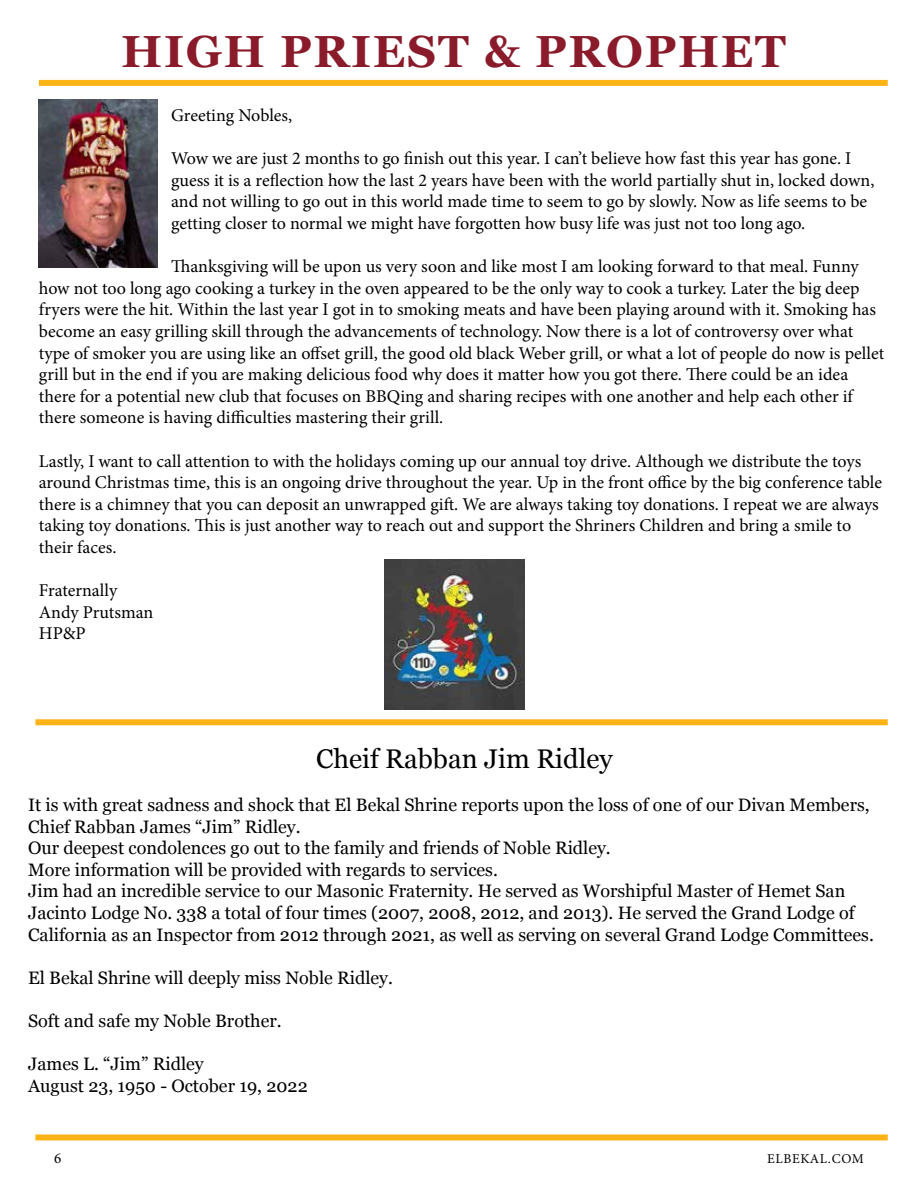
<style>
.page{position:relative;width:918px;height:1188px;background:#fff}
.page>*{position:absolute;margin:0;border:0;box-sizing:border-box;transform-origin:0 0}
.t1{font:700 45px "Georgia";letter-spacing:.04em;color:#8a1b2b}
.t2{font:27px "Georgia";color:#000}
.t3{font:18px/21.6px "Minion Pro";letter-spacing:-.005em;color:#000}
.t4{font:18px/21.6px "Georgia";color:#000}
.t5{font:15px "Minion Pro";color:#000}
.t6{font:13.5px "Minion Pro";letter-spacing:.05em;color:#000}
</style>
<div class="page">
<div style="left:39px;top:80px;width:849px;height:6px;background:#fcb316"></div>
<div style="left:35px;top:1134px;width:853px;height:6px;background:#fcb316"></div>
<img style="left:39px;top:99px;width:119px;height:169px">
<div style="left:35px;top:719px;width:853px;height:6px;background:#fcb316"></div>
<img style="left:384px;top:559px;width:141px;height:151px">
<h1 class="t1" style="left:121px;top:18px;width:666px">HIGH PRIEST &amp; PROPHET</h1>
<p class="t3" style="left:171px;top:105px;width:123px">Greeting Nobles,</p>
<p class="t3" style="left:171px;top:148px;width:705px">Wow we are just 2 months to go finish out this year. I can’t believe how fast this year has gone. I guess it is a reflection how the last 2 years have been with the world partially shut in, locked down, and not willing to go out in this world made time to seem to go by slowly. Now as life seems to be getting closer to normal we might have forgotten how busy life was just not too long ago.</p>
<p class="t3" style="left:39px;top:256px;width:847px;text-indent:132px">Thanksgiving will be upon us very soon and like most I am looking forward to that meal. Funny how not too long ago cooking a turkey in the oven appeared to be the only way to cook a turkey. Later the big deep fryers were the hit. Within the last year I got in to smoking meats and have been playing around with it. Smoking has become an easy grilling skill through the advancements of technology. Now there is a lot of controversy over what type of smoker you are using like an offset grill, the good old black Weber grill, or what a lot of people do now is pellet grill but in the end if you are making delicious food why does it matter how you got there. There could be an idea there for a potential new club that focuses on BBQing and sharing recipes with one another and help each other if there someone is having difficulties mastering their grill.</p>
<p class="t3" style="left:39px;top:450px;width:845px">Lastly, I want to call attention to with the holidays coming up our annual toy drive. Although we distribute the toys around Christmas time, this is an ongoing drive throughout the year. Up in the front office by the big conference table there is a chimney that you can deposit an unwrapped gift. We are always taking toy donations. I repeat we are always taking toy donations. This is just another way to reach out and support the Shriners Children and bring a smile to their faces.</p>
<p class="t3" style="left:39px;top:580px;width:116px">Fraternally<br>Andy Prutsman<br>HP&amp;P</p>
<h2 class="t2" style="left:316px;top:739px;width:298px">Cheif Rabban Jim Ridley</h2>
<p class="t4" style="left:28px;top:793px;width:847px">It is with great sadness and shock that El Bekal Shrine reports upon the loss of one of our Divan Members, Chief Rabban James “Jim” Ridley.<br>Our deepest condolences go out to the family and friends of Noble Ridley.<br>More information will be provided with regards to services.<br>Jim had an incredible service to our Masonic Fraternity. He served as Worshipful Master of Hemet San Jacinto Lodge No. 338 a total of four times (2007, 2008, 2012, and 2013). He served the Grand Lodge of California as an Inspector from 2012 through 2021, as well as serving on several Grand Lodge Committees.</p>
<p class="t4" style="left:28px;top:966px;width:366px">El Bekal Shrine will deeply miss Noble Ridley.</p>
<p class="t4" style="left:28px;top:1009px;width:255px">Soft and safe my Noble Brother.</p>
<p class="t4" style="left:28px;top:1052px;width:281px">James L. “Jim” Ridley<br>August 23, 1950 - October 19, 2022</p>
<p class="t5" style="left:54px;top:1148px;width:9px">6</p>
<p class="t6" style="left:767px;top:1150px;width:98px">ELBEKAL.COM</p>
</div>
